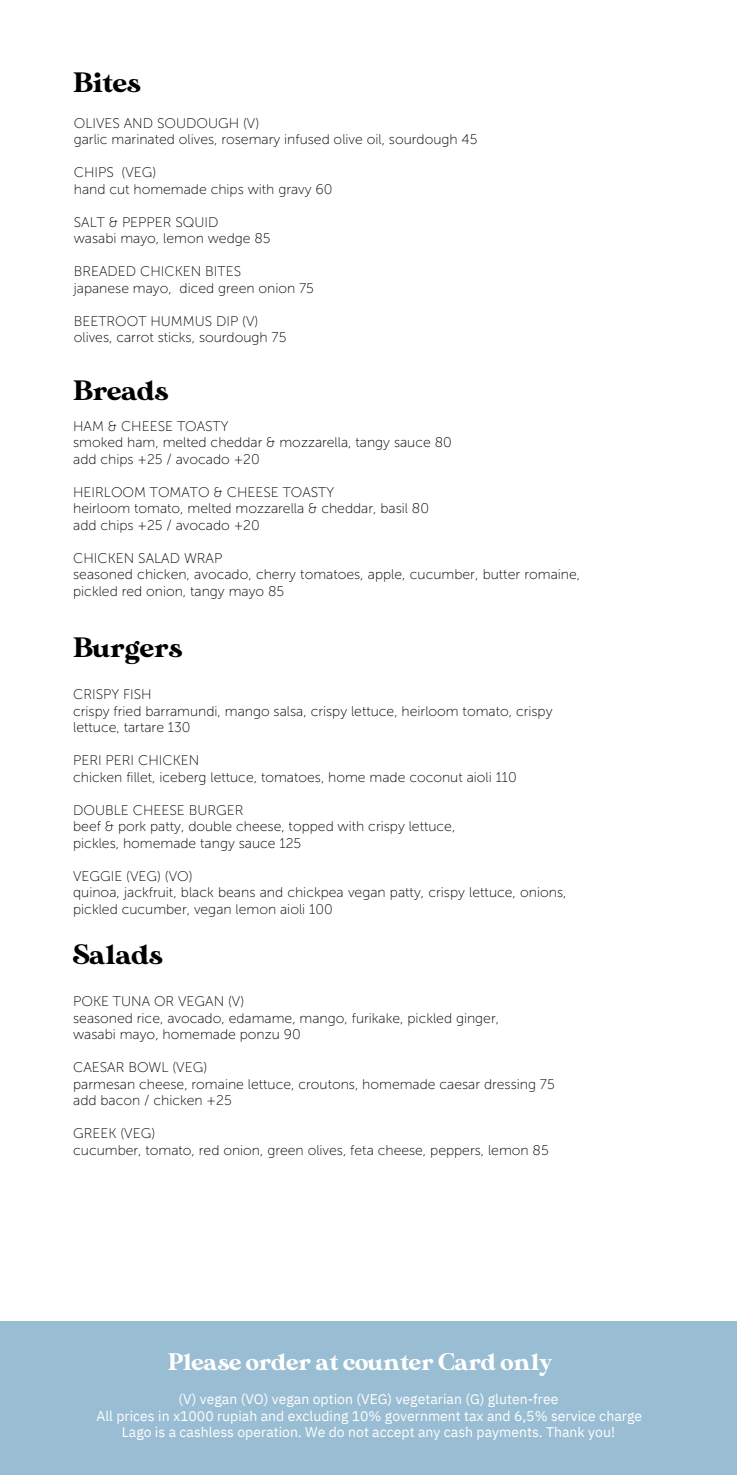
<style>
.page{position:relative;width:738px;height:1475px;background:#fff}
.page>*{position:absolute;margin:0;border:0;box-sizing:border-box;transform-origin:0 0}
.t1{font:28px "MADE Sunflower";color:#000}
.t2{font:24px "MADE Sunflower";color:#fff}
.t3{font:14px/16.4px "Museo Sans 100";color:#000}
.t4{font:14px/16.6px "IBM Plex Sans";color:#fff;text-align:center}
</style>
<div class="page">
<div style="left:0;top:1321px;width:737px;height:153px;background:#99bdd3"></div>
<h1 class="t1" style="left:73px;top:67px;width:69px">Bites</h1>
<p class="t3" style="left:74px;top:115px;width:187px">OLIVES AND SOUDOUGH (V)</p>
<p class="t3" style="left:74px;top:131px;width:405px">garlic marinated olives, rosemary infused olive oil, sourdough 45</p>
<p class="t3" style="left:74px;top:164px;width:84px">CHIPS (VEG)</p>
<p class="t3" style="left:74px;top:181px;width:260px">hand cut homemade chips with gravy 60</p>
<p class="t3" style="left:74px;top:214px;width:146px">SALT &amp; PEPPER SQUID</p>
<h1 class="t3" style="left:74px;top:230px;width:198px">wasabi mayo, lemon wedge 85</h1>
<p class="t3" style="left:74px;top:263px;width:169px">BREADED CHICKEN BITES</p>
<p class="t3" style="left:74px;top:280px;width:242px">japanese mayo, diced green onion 75</p>
<p class="t3" style="left:74px;top:313px;width:186px">BEETROOT HUMMUS DIP (V)</p>
<p class="t3" style="left:74px;top:329px;width:214px">olives, carrot sticks, sourdough 75</p>
<p class="t1" style="left:73px;top:374px;width:97px">Breads</p>
<p class="t3" style="left:73px;top:418px;width:157px">HAM &amp; CHEESE TOASTY</p>
<p class="t3" style="left:73px;top:434px;width:380px">smoked ham, melted cheddar &amp; mozzarella, tangy sauce 80</p>
<p class="t3" style="left:73px;top:451px;width:188px">add chips +25 / avocado +20</p>
<p class="t3" style="left:73px;top:484px;width:263px">HEIRLOOM TOMATO &amp; CHEESE TOASTY</p>
<p class="t3" style="left:73px;top:500px;width:357px">heirloom tomato, melted mozzarella &amp; cheddar, basil 80</p>
<p class="t3" style="left:73px;top:517px;width:188px">add chips +25 / avocado +20</p>
<p class="t3" style="left:73px;top:550px;width:151px">CHICKEN SALAD WRAP</p>
<h1 class="t3" style="left:73px;top:566px;width:509px">seasoned chicken, avocado, cherry tomatoes, apple, cucumber, butter romaine, pickled red onion, tangy mayo 85</h1>
<p class="t1" style="left:73px;top:631px;width:111px">Burgers</p>
<p class="t3" style="left:73px;top:686px;width:80px">CRISPY FISH</p>
<p class="t3" style="left:73px;top:702px;width:481px">crispy fried barramundi, mango salsa, crispy lettuce, heirloom tomato, crispy lettuce, tartare 130</p>
<p class="t3" style="left:73px;top:752px;width:128px">PERI PERI CHICKEN</p>
<p class="t3" style="left:73px;top:768px;width:445px">chicken fillet, iceberg lettuce, tomatoes, home made coconut aioli 110</p>
<p class="t3" style="left:73px;top:801px;width:172px">DOUBLE CHEESE BURGER</p>
<h1 class="t3" style="left:73px;top:818px;width:384px">beef &amp; pork patty, double cheese, topped with crispy lettuce,</h1>
<p class="t3" style="left:73px;top:834px;width:230px">pickles, homemade tangy sauce 125</p>
<p class="t3" style="left:73px;top:867px;width:121px">VEGGIE (VEG) (VO)</p>
<p class="t3" style="left:73px;top:884px;width:495px">quinoa, jackfruit, black beans and chickpea vegan patty, crispy lettuce, onions, pickled cucumber, vegan lemon aioli 100</p>
<p class="t1" style="left:73px;top:938px;width:91px">Salads</p>
<p class="t3" style="left:73px;top:993px;width:173px">POKE TUNA OR VEGAN (V)</p>
<p class="t3" style="left:73px;top:1009px;width:428px">seasoned rice, avocado, edamame, mango, furikake, pickled ginger,</p>
<p class="t3" style="left:73px;top:1026px;width:229px">wasabi mayo, homemade ponzu 90</p>
<p class="t3" style="left:73px;top:1059px;width:136px">CAESAR BOWL (VEG)</p>
<p class="t3" style="left:73px;top:1075px;width:483px">parmesan cheese, romaine lettuce, croutons, homemade caesar dressing 75</p>
<h2 class="t3" style="left:73px;top:1092px;width:160px">add bacon / chicken +25</h2>
<p class="t3" style="left:73px;top:1125px;width:84px">GREEK (VEG)</p>
<p class="t3" style="left:73px;top:1141px;width:477px">cucumber, tomato, red onion, green olives, feta cheese, peppers, lemon 85</p>
<p class="t2" style="left:168px;top:1348px;width:386px">Please order at counter Card only</p>
<p class="t4" style="left:179px;top:1390px;width:381px">(V) vegan (VO) vegan option (VEG) vegetarian (G) gluten-free</p>
<p class="t4" style="left:96px;top:1407px;width:547px">All prices in x1000 rupiah and excluding 10% government tax and 6,5% service charge<br>Lago is a cashless operation. We do not accept any cash payments. Thank you!</p>
</div>
